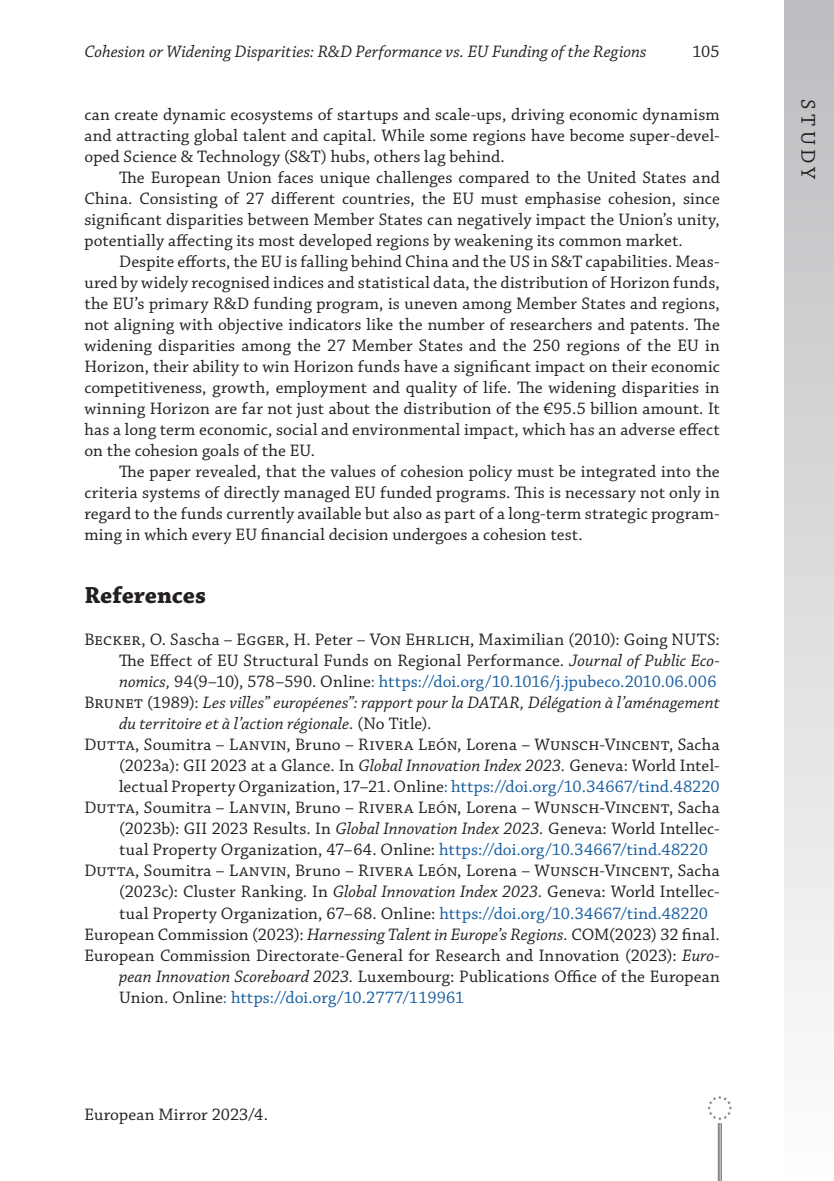
<style>
.page{position:relative;width:834px;height:1181px;background:#fff}
.page>*{position:absolute;margin:0;border:0;box-sizing:border-box;transform-origin:0 0}
._1_1__Head{font:700 24.5px "Chaparral Pro";color:#231f20}
.t1{font:21px "Chaparral Pro";letter-spacing:.21em;color:#231f20}
._1__Body{font:17.5px/21px "Chaparral Pro";letter-spacing:.005em;color:#231f20;text-align:justify}
._6__Bibliography_item{font:17.5px/21px "Chaparral Pro";letter-spacing:.005em;color:#231f20;text-align:justify}
._2__Body_1st_paragraph{font:17.5px/21px "Chaparral Pro";letter-spacing:.01em;color:#231f20;text-align:justify}
._6__Bibliography_item-2{font:italic 17.5px/21px "Chaparral Pro";letter-spacing:.005em;color:#231f20}
.s1{font-style:italic}
.s2{color:#175d9e}
.s3{font-style:normal}
</style>
<div class="page">
<div style="left:784px;top:0;width:49px;height:1181px;background:linear-gradient(to bottom,#bbbcbf,#fefefe)"></div>
<hr style="left:717px;top:1107px;width:1px;height:74px;background:#6c6d70">
<hr style="left:719px;top:1107px;width:1px;height:74px;background:#6c6d70">
<hr style="left:720px;top:1107px;width:1px;height:74px;background:#6c6d70">
<div style="left:704px;top:1093px;width:30px;height:29px;background:#fff"></div>
<svg style="left:707px;top:1095px;width:25px;height:25px"></svg>
<p class="_6__Bibliography_item-2" style="left:84px;top:42px;width:563px">Cohesion or Widening Disparities: R&amp;D Performance vs. EU Funding of the Regions</p>
<p class="_1__Body" style="left:692px;top:42px;width:29px">105</p>
<p class="_2__Body_1st_paragraph" style="left:84px;top:105px;width:636px">can create dynamic ecosystems of startups and scale-ups, driving economic dynamism and attracting global talent and capital. While some regions have become super-devel&shy;oped Science &amp; Technology (S&amp;T) hubs, others lag behind.</p>
<p class="_1__Body" style="left:84px;top:168px;width:636px;text-indent:35px">The European Union faces unique challenges compared to the United States and China. Consisting of 27 different countries, the EU must emphasise cohesion, since significant disparities between Member States can negatively impact the Union’s unity, potentially affecting its most developed regions by weakening its common market.</p>
<p class="_1__Body" style="left:84px;top:252px;width:637px;text-indent:35px">Despite efforts, the EU is falling behind China and the US in S&amp;T capabilities. Meas&shy;ured by widely recognised indices and statistical data, the distribution of Horizon funds, the EU’s primary R&amp;D funding program, is uneven among Member States and regions, not aligning with objective indicators like the number of researchers and patents. The widening disparities among the 27 Member States and the 250 regions of the EU in Horizon, their ability to win Horizon funds have a significant impact on their economic competitiveness, growth, employment and quality of life. The widening disparities in winning Horizon are far not just about the distribution of the €95.5 billion amount. It has a long term economic, social and environmental impact, which has an adverse effect on the cohesion goals of the EU.</p>
<p class="_1__Body" style="left:84px;top:462px;width:636px;text-indent:35px">The paper revealed, that the values of cohesion policy must be integrated into the criteria systems of directly managed EU funded programs. This is necessary not only in regard to the funds currently available but also as part of a long-term strategic program&shy;ming in which every EU financial decision undergoes a cohesion test.</p>
<p class="_1_1__Head" style="left:84px;top:581px;width:123px">References</p>
<p class="_6__Bibliography_item" style="left:119px;top:630px;width:602px;text-indent:-35px">Becker, O. Sascha – Egger, H. Peter – Von Ehrlich, Maximilian (2010): Going NUTS:<br>The Effect of EU Structural Funds on Regional Performance. <span class="s1">Journal of Public Eco&shy;nomics,</span> 94(9–10), 578–590. Online<span class="s2">: https://doi.org/10.1016/j.jpubeco.2010.06.006</span></p>
<p class="_6__Bibliography_item-2" style="left:119px;top:693px;width:602px;text-indent:-35px"><span class="s3">Brunet (1989):</span> Les villes” européenes”: rapport pour la DATAR, Délégation à l’aménagement du territoire et à l’action régionale. <span class="s3">(No Title).</span></p>
<p class="_6__Bibliography_item" style="left:119px;top:735px;width:602px;text-indent:-35px">Dutta, Soumitra – Lanvin, Bruno – Rivera León, Lorena – Wunsch-Vincent, Sacha (2023a): GII 2023 at a Glance. In <span class="s1">Global Innovation Index 2023.</span> Geneva: World Intel&shy;lectual Property Organization, 17–21. Online<span class="s2">: https://doi.org/10.34667/tind.48220</span></p>
<p class="_6__Bibliography_item" style="left:119px;top:798px;width:602px;text-indent:-35px">Dutta, Soumitra – Lanvin, Bruno – Rivera León, Lorena – Wunsch-Vincent, Sacha (2023b): GII 2023 Results. In <span class="s1">Global Innovation Index 2023.</span> Geneva: World Intellec&shy;tual Property Organization, 47–64. Online: <span class="s2">https://doi.org/10.34667/tind.48220</span></p>
<p class="_6__Bibliography_item" style="left:119px;top:861px;width:602px;text-indent:-35px">Dutta, Soumitra – Lanvin, Bruno – Rivera León, Lorena – Wunsch-Vincent, Sacha (2023c): Cluster Ranking. In <span class="s1">Global Innovation Index 2023</span>. Geneva: World Intellec&shy;tual Property Organization, 67–68. Online: <span class="s2">https://doi.org/10.34667/tind.48220</span></p>
<p class="_6__Bibliography_item" style="left:84px;top:924px;width:636px">European Commission (2023): <span class="s1">Harnessing Talent in Europe’s Regions.</span> COM(2023) 32 final.</p>
<p class="_6__Bibliography_item" style="left:119px;top:945px;width:602px;text-indent:-35px">European Commission Directorate-General for Research and Innovation (2023): <span class="s1">Euro&shy;pean Innovation Scoreboard 2023.</span> Luxembourg: Publications Office of the European Union. Online<span class="s2">: https://doi.org/10.2777/119961</span></p>
<p class="_1__Body" style="left:84px;top:1105px;width:185px">European Mirror 2023/4.</p>
<p class="t1" style="left:819px;top:99px;width:82px;rotate:90deg">STUDY</p>
</div>
